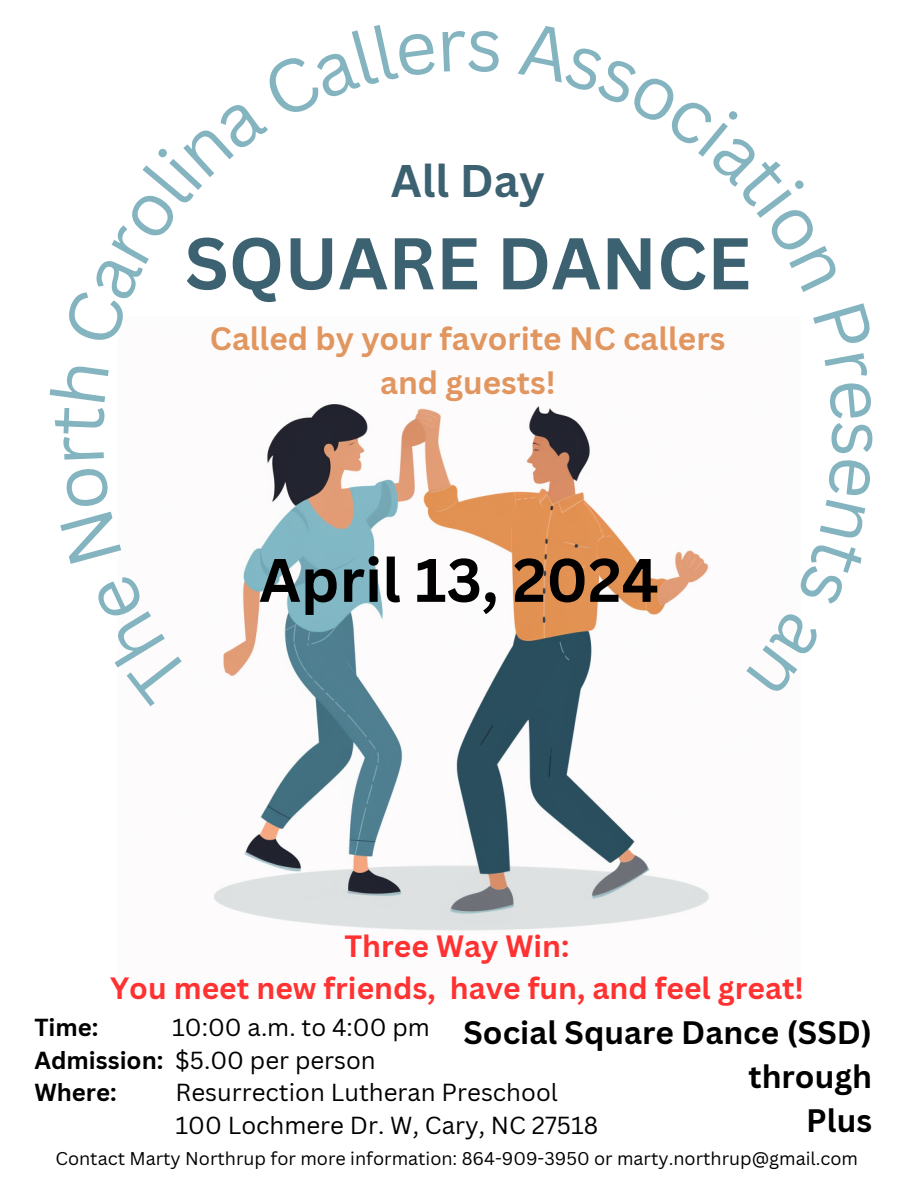
<style>
.page{position:relative;width:918px;height:1188px;background:#fff}
.page>*{position:absolute;margin:0;border:0;box-sizing:border-box;transform-origin:0 0}
.t1{font:73.2px "Canva Sans";color:#84b4c0}
.t2{font:700 71.55px "Canva Sans";color:#3c6171}
.t3{font:700 60px "Canva Sans";color:#000}
.t4{font:700 44.55px "Canva Sans";color:#3c6171}
.t5{font:700 31.65px "Canva Sans";color:#000}
.t6{font:700 31.5px "Canva Sans";color:#e1955f}
.t7{font:700 30px "Canva Sans";color:#ff3131}
.t8{font:24px "Canva Sans";color:#000}
.t9{font:700 24px "Canva Sans";color:#000}
.t10{font:18px "Canva Sans";color:#000}
.s1{font-weight:700}
</style>
<div class="page">
<img style="left:214px;top:404px;width:495px;height:527px">
<p class="t4" style="left:391px;top:150px;width:156px">All Day</p>
<p class="t2" style="left:185px;top:213px;width:568px">SQUARE DANCE</p>
<p class="t6" style="left:210px;top:316px;width:517px">Called by your favorite NC callers</p>
<p class="t6" style="left:380px;top:360px;width:177px">and guests!</p>
<p class="t3" style="left:259px;top:538px;width:401px">April 13, 2024</p>
<p class="t1" style="left:911px;top:420px;width:39px;rotate:90deg">s</p>
<p class="t7" style="left:345px;top:925px;width:226px">Three Way Win:</p>
<p class="t7" style="left:110px;top:967px;width:695px">You meet new friends, have fun, and feel great!</p>
<p class="t9" style="left:34px;top:1011px;width:66px">Time:</p>
<p class="t8" style="left:172px;top:1011px;width:259px">10:00 a.m. to 4:00 pm</p>
<p class="t8" style="left:34px;top:1043px;width:343px"><span class="s1">Admission:</span> $5.00 per person</p>
<p class="t9" style="left:34px;top:1076px;width:84px">Where:</p>
<p class="t8" style="left:176px;top:1076px;width:384px">Resurrection Lutheran Preschool</p>
<p class="t8" style="left:176px;top:1108px;width:424px">100 Lochmere Dr. W, Cary, NC 27518</p>
<p class="t5" style="left:464px;top:1010px;width:410px">Social Square Dance (SSD)</p>
<p class="t5" style="left:748px;top:1054px;width:125px">through</p>
<p class="t5" style="left:806px;top:1098px;width:67px">Plus</p>
<p class="t10" style="left:55px;top:1146px;width:804px">Contact Marty Northrup for more information: 864-909-3950 or marty.northrup@gmail.com</p>
</div>
